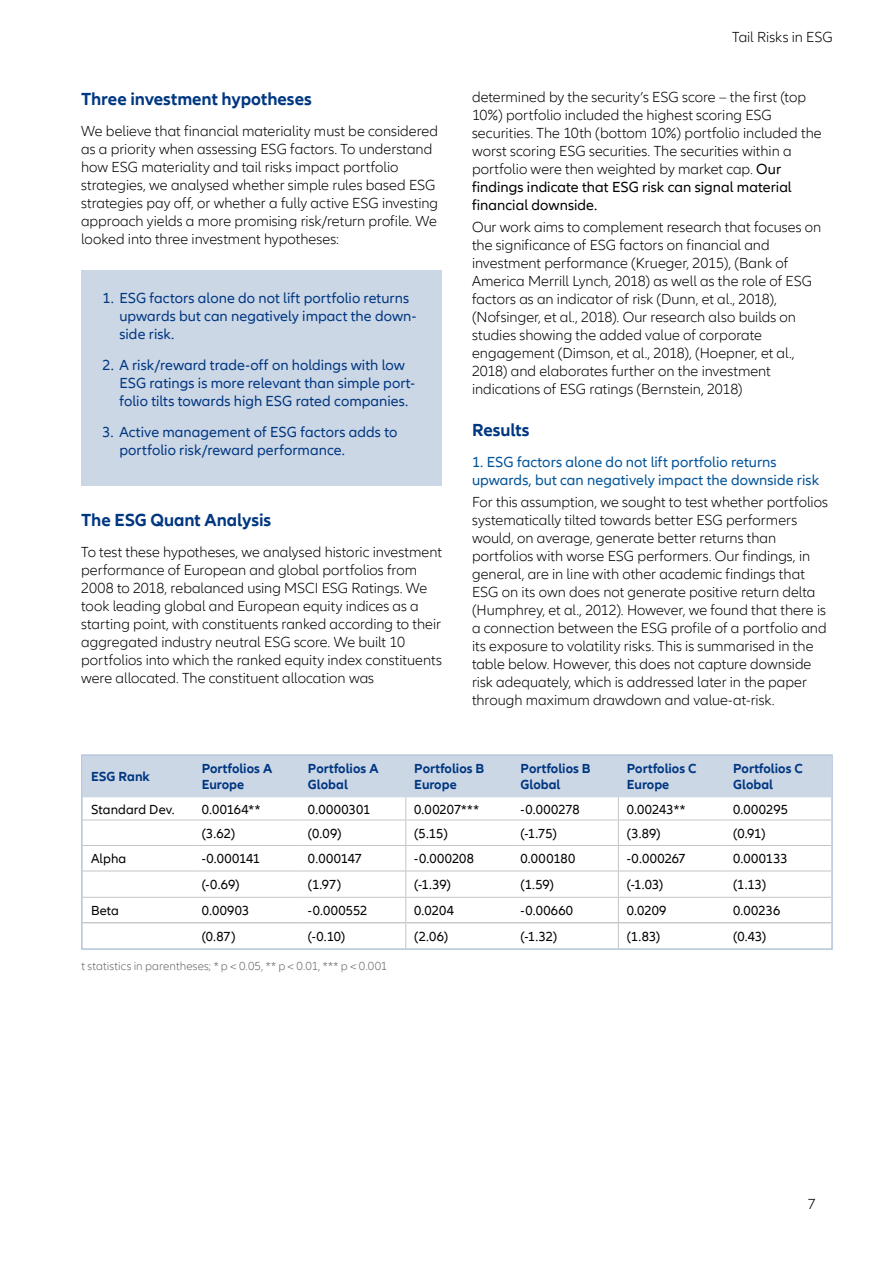
<style>
.page{position:relative;width:893px;height:1263px;background:#fff}
.page>*{position:absolute;margin:0;border:0;box-sizing:border-box;transform-origin:0 0}
._12_pt_Subheadline_T{font:700 18px "Allianz Neo";color:#003781}
._10_pt_Copy{font:300 15px/18px "Allianz Neo";color:#000}
.t1{font:15px/18px "Allianz Neo";color:#003781}
._10_pt_Copy-2{font:15px/18px "Allianz Neo";letter-spacing:.005em;color:#015399}
._2_Table_Content___9{font:13.5px "Allianz Neo";letter-spacing:.005em;color:#000}
._1_Table_Header_bold{font:700 13.5px/16.2px "Allianz Neo";color:#003781}
.Legal_Disclaimer___7{font:300 12px "Allianz Neo";letter-spacing:.01em;color:#666}
.s1{font-weight:400}
</style>
<div class="page">
<div style="left:81px;top:271px;width:361px;height:215px;background:#ccd7e6"></div>
<svg style="left:84px;top:757px;width:746px;height:190px"></svg>
<div style="left:81px;top:754px;width:752px;height:196px;border:2px solid #b3c3d9"></div>
<p class="_12_pt_Subheadline_T" style="left:81px;top:89px;width:232px">Three investment hypotheses</p>
<p class="_10_pt_Copy" style="left:81px;top:122px;width:359px">We believe that financial materiality must be considered as a priority when assessing ESG factors. To understand how ESG materiality and tail risks impact portfolio strategies, we analysed whether simple rules based ESG strategies pay off, or whether a fully active ESG investing approach yields a more promising risk/return profile. We looked into three investment hypotheses:</p>
<p class="t1" style="left:119px;top:290px;width:298px;text-indent:-17px">1. ESG factors alone do not lift portfolio returns upwards but can negatively impact the down&shy;side risk.</p>
<p class="t1" style="left:119px;top:356px;width:297px;text-indent:-17px">2. A risk/reward trade-off on holdings with low<br>ESG ratings is more relevant than simple port&shy;folio tilts towards high ESG rated companies.</p>
<p class="t1" style="left:119px;top:423px;width:279px;text-indent:-17px">3. Active management of ESG factors adds to portfolio risk/reward performance.</p>
<p class="_12_pt_Subheadline_T" style="left:81px;top:510px;width:192px">The ESG Quant Analysis</p>
<p class="_10_pt_Copy" style="left:81px;top:543px;width:362px">To test these hypotheses, we analysed historic investment performance of European and global portfolios from 2008 to 2018, rebalanced using MSCI ESG Ratings. We took leading global and European equity indices as a starting point, with constituents ranked according to their aggregated industry neutral ESG score. We built 10 portfolios into which the ranked equity index constituents were allocated. The constituent allocation was</p>
<p class="_10_pt_Copy" style="left:732px;top:28px;width:102px">Tail Risks in ESG</p>
<p class="_10_pt_Copy" style="left:472px;top:88px;width:351px">determined by the security’s ESG score – the first (top 10%) portfolio included the highest scoring ESG securities. The 10th (bottom 10%) portfolio included the worst scoring ESG securities. The securities within a portfolio were then weighted by market cap. <span class="s1">Our findings indicate that ESG risk can signal material financial downside.</span></p>
<p class="_10_pt_Copy" style="left:472px;top:218px;width:351px">Our work aims to complement research that focuses on the significance of ESG factors on financial and investment performance (Krueger, 2015), (Bank of America Merrill Lynch, 2018) as well as the role of ESG factors as an indicator of risk (Dunn, et al., 2018), (Nofsinger, et al., 2018). Our research also builds on studies showing the added value of corporate engagement (Dimson, et al., 2018), (Hoepner, et al., 2018) and elaborates further on the investment indications of ESG ratings (Bernstein, 2018)</p>
<p class="_12_pt_Subheadline_T" style="left:472px;top:420px;width:59px">Results</p>
<p class="_10_pt_Copy-2" style="left:472px;top:453px;width:349px">1. ESG factors alone do not lift portfolio returns upwards, but can negatively impact the downside risk</p>
<p class="_10_pt_Copy" style="left:472px;top:493px;width:358px">For this assumption, we sought to test whether portfolios systematically tilted towards better ESG performers would, on average, generate better returns than portfolios with worse ESG performers. Our findings, in general, are in line with other academic findings that ESG on its own does not generate positive return delta (Humphrey, et al., 2012). However, we found that there is a connection between the ESG profile of a portfolio and its exposure to volatility risks. This is summarised in the table below. However, this does not capture downside risk adequately, which is addressed later in the paper through maximum drawdown and value-at-risk.</p>
<p class="_1_Table_Header_bold" style="left:91px;top:768px;width:60px">ESG Rank</p>
<p class="_1_Table_Header_bold" style="left:202px;top:760px;width:72px">Portfolios A<br>Europe</p>
<p class="_1_Table_Header_bold" style="left:308px;top:760px;width:72px">Portfolios A<br>Global</p>
<p class="_1_Table_Header_bold" style="left:414px;top:760px;width:72px">Portfolios B<br>Europe</p>
<p class="_1_Table_Header_bold" style="left:521px;top:760px;width:72px">Portfolios B<br>Global</p>
<p class="_1_Table_Header_bold" style="left:627px;top:760px;width:71px">Portfolios C<br>Europe</p>
<p class="_1_Table_Header_bold" style="left:733px;top:760px;width:71px">Portfolios C<br>Global</p>
<p class="_2_Table_Content___9" style="left:91px;top:802px;width:85px">Standard Dev.</p>
<p class="_2_Table_Content___9" style="left:202px;top:802px;width:60px">0.00164**</p>
<p class="_2_Table_Content___9" style="left:308px;top:802px;width:64px">0.0000301</p>
<p class="_2_Table_Content___9" style="left:414px;top:802px;width:66px">0.00207***</p>
<p class="_2_Table_Content___9" style="left:521px;top:802px;width:61px">-0.000278</p>
<p class="_2_Table_Content___9" style="left:627px;top:802px;width:60px">0.00243**</p>
<p class="_2_Table_Content___9" style="left:733px;top:802px;width:56px">0.000295</p>
<p class="_2_Table_Content___9" style="left:202px;top:826px;width:35px">(3.62)</p>
<p class="_2_Table_Content___9" style="left:308px;top:826px;width:35px">(0.09)</p>
<p class="_2_Table_Content___9" style="left:414px;top:826px;width:35px">(5.15)</p>
<p class="_2_Table_Content___9" style="left:521px;top:826px;width:38px">(-1.75)</p>
<p class="_2_Table_Content___9" style="left:627px;top:826px;width:35px">(3.89)</p>
<p class="_2_Table_Content___9" style="left:733px;top:826px;width:34px">(0.91)</p>
<p class="_2_Table_Content___9" style="left:91px;top:851px;width:37px">Alpha</p>
<p class="_2_Table_Content___9" style="left:202px;top:851px;width:60px">-0.000141</p>
<p class="_2_Table_Content___9" style="left:308px;top:851px;width:55px">0.000147</p>
<p class="_2_Table_Content___9" style="left:414px;top:851px;width:61px">-0.000208</p>
<p class="_2_Table_Content___9" style="left:521px;top:851px;width:56px">0.000180</p>
<p class="_2_Table_Content___9" style="left:627px;top:851px;width:60px">-0.000267</p>
<p class="_2_Table_Content___9" style="left:733px;top:851px;width:56px">0.000133</p>
<p class="_2_Table_Content___9" style="left:202px;top:877px;width:39px">(-0.69)</p>
<p class="_2_Table_Content___9" style="left:308px;top:877px;width:35px">(1.97)</p>
<p class="_2_Table_Content___9" style="left:414px;top:877px;width:38px">(-1.39)</p>
<p class="_2_Table_Content___9" style="left:521px;top:877px;width:35px">(1.59)</p>
<p class="_2_Table_Content___9" style="left:627px;top:877px;width:38px">(-1.03)</p>
<p class="_2_Table_Content___9" style="left:733px;top:877px;width:34px">(1.13)</p>
<p class="_2_Table_Content___9" style="left:91px;top:903px;width:29px">Beta</p>
<p class="_2_Table_Content___9" style="left:202px;top:903px;width:49px">0.00903</p>
<p class="_2_Table_Content___9" style="left:308px;top:903px;width:61px">-0.000552</p>
<p class="_2_Table_Content___9" style="left:414px;top:903px;width:41px">0.0204</p>
<p class="_2_Table_Content___9" style="left:521px;top:903px;width:54px">-0.00660</p>
<p class="_2_Table_Content___9" style="left:627px;top:903px;width:41px">0.0209</p>
<p class="_2_Table_Content___9" style="left:733px;top:903px;width:49px">0.00236</p>
<p class="_2_Table_Content___9" style="left:202px;top:928px;width:36px">(0.87)</p>
<p class="_2_Table_Content___9" style="left:308px;top:928px;width:39px">(-0.10)</p>
<p class="_2_Table_Content___9" style="left:414px;top:928px;width:35px">(2.06)</p>
<p class="_2_Table_Content___9" style="left:521px;top:928px;width:38px">(-1.32)</p>
<p class="_2_Table_Content___9" style="left:627px;top:928px;width:35px">(1.83)</p>
<p class="_2_Table_Content___9" style="left:733px;top:928px;width:34px">(0.43)</p>
<p class="Legal_Disclaimer___7" style="left:82px;top:959px;width:307px">t statistics in parentheses; * p &lt; 0.05, ** p &lt; 0.01, *** p &lt; 0.001</p>
<p class="_10_pt_Copy" style="left:808px;top:1196px;width:10px">7</p>
</div>
